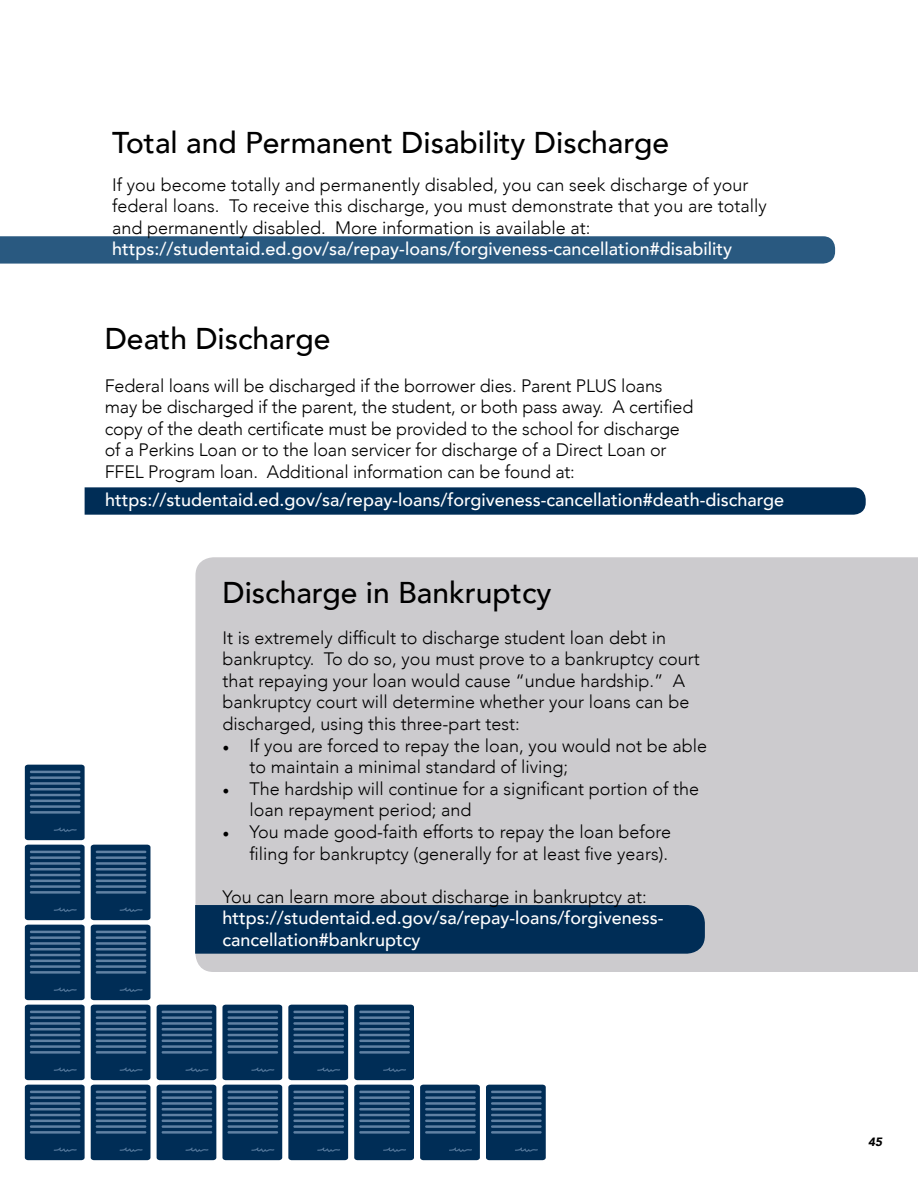
<style>
.page{position:relative;width:918px;height:1188px;background:#fff}
.page>*{position:absolute;margin:0;border:0;box-sizing:border-box;transform-origin:0 0}
.t1{font:500 30px "Avenir";color:#000}
.t2{font:300 18px/21.6px "Avenir";color:#000}
.t3{font:500 18px/21.6px "Avenir";color:#fff}
.t4{font:italic 900 12px "Avenir";color:#000}
.s1{font-family:"Minion Pro";font-weight:400}
</style>
<div class="page">
<svg style="left:85px;top:487px;width:781px;height:28px;background:#07325a"></svg>
<svg style="left:157px;top:1005px;width:59px;height:155px;background:#1d466c"></svg>
<div style="left:195px;top:557px;width:723px;height:415px;background:#cccbce"></div>
<div style="left:195px;top:905px;width:510px;height:49px;background:#002d56"></div>
<svg style="left:25px;top:765px;width:60px;height:395px;background:#21496e"></svg>
<svg style="left:91px;top:845px;width:59px;height:315px;background:#20486e"></svg>
<svg style="left:420px;top:1085px;width:60px;height:75px;background:#174168"></svg>
<svg style="left:486px;top:1085px;width:60px;height:75px;background:#174168"></svg>
<svg style="left:222px;top:1005px;width:60px;height:155px;background:#20486e"></svg>
<svg style="left:288px;top:1005px;width:60px;height:155px;background:#1f486d"></svg>
<svg style="left:354px;top:1005px;width:60px;height:155px;background:#1e476d"></svg>
<svg style="left:0;top:236px;width:835px;height:28px;background:#2e5d83"></svg>
<h1 class="t1" style="left:112px;top:117px;width:558px">Total and Permanent Disability Discharge</h1>
<p class="t2" style="left:112px;top:174px;width:656px">If you become totally and permanently disabled, you can seek discharge of your federal loans. To receive this discharge, you must demonstrate that you are totally and permanently disabled. More information is available at:</p>
<p class="t3" style="left:112px;top:237px;width:621px">https://studentaid.ed.gov/sa/repay-loans/forgiveness-cancellation#disability</p>
<h1 class="t1" style="left:105px;top:313px;width:227px">Death Discharge</h1>
<p class="t2" style="left:105px;top:375px;width:590px">Federal loans will be discharged if the borrower dies. Parent PLUS loans may be discharged if the parent, the student, or both pass away. A certified copy of the death certificate must be provided to the school for discharge of a Perkins Loan or to the loan servicer for discharge of a Direct Loan or FFEL Program loan. Additional information can be found at:</p>
<p class="t3" style="left:105px;top:488px;width:680px">https://studentaid.ed.gov/sa/repay-loans/forgiveness-cancellation#death-discharge</p>
<h1 class="t1" style="left:222px;top:567px;width:330px">Discharge in Bankruptcy</h1>
<p class="t2" style="left:222px;top:627px;width:479px">It is extremely difficult to discharge student loan debt in bankruptcy. To do so, you must prove to a bankruptcy court that repaying your loan would cause “undue hardship.” A bankruptcy court will determine whether your loans can be discharged, using this three-part test:</p>
<p class="t2" style="left:249px;top:735px;width:459px;text-indent:-27px"><span class="s1">•</span> If you are forced to repay the loan, you would not be able to maintain a minimal standard of living;</p>
<p class="t2" style="left:249px;top:778px;width:451px;text-indent:-27px"><span class="s1">•</span> The hardship will continue for a significant portion of the loan repayment period; and</p>
<p class="t2" style="left:222px;top:821px;width:450px;text-align:right"><span class="s1">•</span> You made good-faith efforts to repay the loan before filing for bankruptcy (generally for at least five years).</p>
<p class="t2" style="left:222px;top:886px;width:426px">You can learn more about discharge in bankruptcy at:</p>
<p class="t3" style="left:222px;top:906px;width:443px">https://studentaid.ed.gov/sa/repay-loans/forgiveness&shy;cancellation#bankruptcy</p>
<p class="t4" style="left:868px;top:1132px;width:16px">45</p>
</div>
